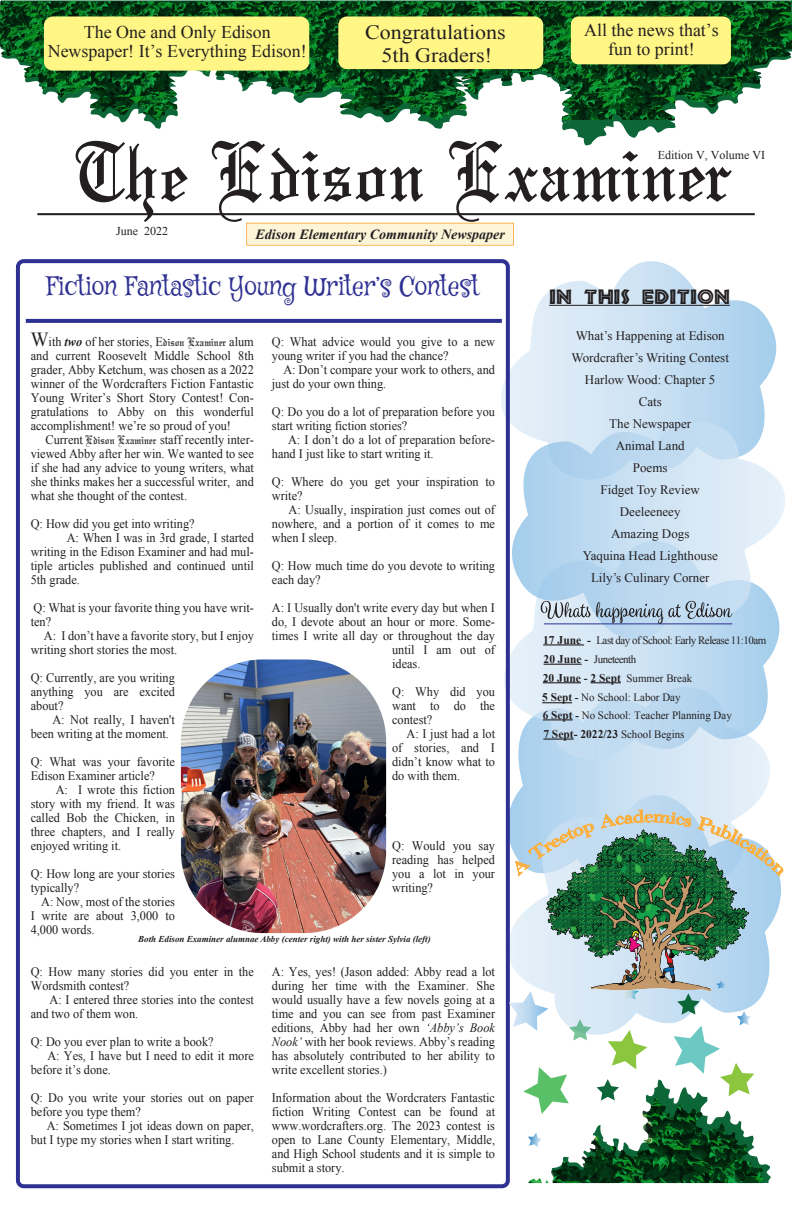
<style>
.page{position:relative;width:792px;height:1224px;background:#fff}
.page>*{position:absolute;margin:0;border:0;box-sizing:border-box;transform-origin:0 0}
.t1{font:90px "Olde English";color:#231f20}
.t2{font:26px "Mystery Quest";color:#2e3092}
.t3{font:20.4px/22.2px "Times New Roman";color:#231f20;text-align:center;scale:1.08 1}
.t4{font:19px "African";color:#231f20}
.t5{font:17.9px/19px "Times New Roman";color:#231f20;text-align:center}
.t6{font:italic 700 14px "Times New Roman";color:#231f20}
.t7{font:13px/14px "Times New Roman";color:#231f20;scale:.95 1}
.t8{font:13px/22px "Times New Roman";color:#231f20;text-align:center}
.t9{font:12px "Times New Roman";color:#231f20}
.t10{font:700 11.8px "Times New Roman";color:#231f20}
.t11{font:11.2px/19.3px "Times New Roman";letter-spacing:-.045em;color:#231f20}
.t12{font:11.2px "Times New Roman";color:#231f20}
.t13{font:italic 700 9px "Times New Roman";color:#231f20}
.s1{font-size:20px}
.s2{font-weight:700;font-style:italic}
.s3{font-family:"Olde English"}
.s4{font-style:italic}
.s5{font-weight:700;font-size:11.8px}
.s6{font-weight:400;font-size:11.2px}
.s7{font-weight:700;font-size:11.7px}
.s8{font-weight:700}
</style>
<div class="page">
<svg style="left:516px;top:759px;width:254px;height:36px;background:#cde2f3"></svg>
<svg style="left:504px;top:640px;width:274px;height:119px;background:#cae0f2"></svg>
<svg style="left:1px;top:0;width:791px;height:137px"></svg>
<img style="left:0;top:1px;width:357px;height:118px">
<svg style="left:501px;top:261px;width:275px;height:164px"></svg>
<svg style="left:512px;top:421px;width:273px;height:219px;background:#cbe1f3"></svg>
<div style="left:248px;top:225px;width:264px;height:19px;background:#fcf5d7"></div>
<div style="left:246px;top:223px;width:268px;height:23px;border:1px solid #fbb03f"></div>
<hr style="left:38px;top:213px;width:717px;height:2px;background:#231f20">
<svg style="left:246px;top:71px;width:11px;height:8px"></svg>
<div style="left:44px;top:16px;width:265px;height:55px;background:#fff685;border-radius:9px"></div>
<div style="left:338px;top:16px;width:205px;height:53px;background:#fff685;border-radius:9px"></div>
<div style="left:571px;top:16px;width:160px;height:48px;background:#fff685;border-radius:8px"></div>
<svg style="left:510px;top:795px;width:271px;height:186px"></svg>
<svg style="left:541px;top:601px;width:191px;height:23px;background:#a4b7c9"></svg>
<hr style="left:543px;top:719px;width:30px;height:1px;background:#231f20">
<hr style="left:543px;top:644px;width:41px;height:2px;background:#231f20">
<hr style="left:544px;top:664px;width:38px;height:1px;background:#231f20">
<hr style="left:543px;top:682px;width:38px;height:1px;background:#231f20">
<hr style="left:591px;top:682px;width:30px;height:1px;background:#231f20">
<hr style="left:542px;top:702px;width:30px;height:1px;background:#231f20">
<hr style="left:549px;top:305px;width:181px;height:1px;background:#231f20">
<img style="left:546px;top:829px;width:202px;height:152px">
<svg style="left:515px;top:824px;width:79px;height:52px;background:#c0d1d3"></svg>
<svg style="left:601px;top:800px;width:90px;height:32px;background:#cbd2cd"></svg>
<svg style="left:697px;top:816px;width:86px;height:60px"></svg>
<div style="left:16px;top:259px;width:494px;height:929px;border:4px solid #2e3092;border-radius:6px"></div>
<svg style="left:509px;top:981px;width:262px;height:202px"></svg>
<hr style="left:543px;top:739px;width:31px;height:1px;background:#231f20">
<svg style="left:26px;top:319px;width:476px;height:4px;background:#333594"></svg>
<img style="left:181px;top:659px;width:205px;height:274px">
<h3 class="t5" style="left:48px;top:23px;width:261px">The One and Only Edison<br>Newspaper! It’s Everything Edison!</h3>
<h3 class="t3" style="left:365px;top:21px;width:132px">Congratulations<br>5th Graders!</h3>
<h3 class="t5" style="left:584px;top:21px;width:136px">All the news that’s fun to print!</h3>
<h1 class="t1" style="left:75px;top:141px;width:658px">The Edison Examiner</h1>
<p class="t6" style="left:256px;top:227px;width:251px">Edison Elementary Community Newspaper</p>
<p class="t9" style="left:658px;top:148px;width:109px">Edition V, Volume VI</p>
<p class="t9" style="left:116px;top:225px;width:53px">June 2022</p>
<h2 class="t2" style="left:46px;top:270px;width:434px">Fiction Fantastic Young Writer’s Contest</h2>
<p class="t7" style="left:31px;top:335px;width:236px;text-align:justify"><span class="s1">W</span>ith <span class="s2">two</span> of her stories, E<span class="s3">dison Examiner</span> alum and current Roosevelt Middle School 8th grader, Abby Ketchum, was chosen as a 2022 winner of the Wordcrafters Fiction Fantastic Young Writer’s Short Story Contest! Con&shy;gratulations to Abby on this wonderful accomplishment! we’re so proud of you!</p>
<p class="t7" style="left:31px;top:433px;width:236px;text-align:justify;text-indent:15px">Current <span class="s3">Edison Examiner</span> staff recently inter&shy;viewed Abby after her win. We wanted to see if she had any advice to young writers, what she thinks makes her a successful writer, and what she thought of the contest.</p>
<p class="t7" style="left:31px;top:517px;width:174px">Q: How did you get into writing?</p>
<p class="t7" style="left:67px;top:531px;width:199px">A: When I was in 3rd grade, I started</p>
<p class="t7" style="left:31px;top:545px;width:236px">writing in the Edison Examiner and had mul-</p>
<p class="t7" style="left:31px;top:559px;width:236px">tiple articles published and continued until</p>
<p class="t7" style="left:31px;top:573px;width:53px">5th grade.</p>
<p class="t7" style="left:31px;top:601px;width:236px">Q: What is your favorite thing you have writ&shy;ten?</p>
<p class="t7" style="left:31px;top:629px;width:236px;text-indent:13px">A: I don’t have a favorite story, but I enjoy writing short stories the most.</p>
<p class="t7" style="left:31px;top:671px;width:153px;text-align:justify">Q: Currently, are you writing anything you are excited about?</p>
<p class="t7" style="left:31px;top:713px;width:153px;text-indent:22px">A: Not really, I haven't been writing at the moment.</p>
<p class="t7" style="left:31px;top:755px;width:153px">Q: What was your favorite<br>Edison Examiner article?</p>
<p class="t7" style="left:31px;top:783px;width:153px;text-align:justify;text-indent:25px">A: I wrote this fiction story with my friend. It was called Bob the Chicken, in three chapters, and I really enjoyed writing it.</p>
<p class="t7" style="left:31px;top:867px;width:153px">Q: How long are your stories typically?</p>
<p class="t7" style="left:31px;top:895px;width:153px;text-align:justify;text-indent:11px">A: Now, most of the stories I write are about 3,000 to 4,000 words.</p>
<p class="t7" style="left:31px;top:965px;width:236px">Q: How many stories did you enter in the<br>Wordsmith contest?</p>
<p class="t7" style="left:31px;top:993px;width:236px;text-indent:19px">A: I entered three stories into the contest and two of them won.</p>
<p class="t7" style="left:31px;top:1035px;width:194px">Q: Do you ever plan to write a book?</p>
<p class="t7" style="left:47px;top:1049px;width:219px">A: Yes, I have but I need to edit it more</p>
<p class="t7" style="left:31px;top:1063px;width:86px">before it’s done.</p>
<p class="t7" style="left:31px;top:1091px;width:236px">Q: Do you write your stories out on paper before you type them?</p>
<p class="t7" style="left:31px;top:1119px;width:236px;text-indent:16px">A: Sometimes I jot ideas down on paper, but I type my stories when I start writing.</p>
<p class="t7" style="left:272px;top:335px;width:236px">Q: What advice would you give to a new young writer if you had the chance?</p>
<p class="t7" style="left:272px;top:363px;width:236px;text-indent:12px">A: Don’t compare your work to others, and just do your own thing.</p>
<p class="t7" style="left:272px;top:405px;width:236px">Q: Do you do a lot of preparation before you start writing fiction stories?</p>
<p class="t7" style="left:272px;top:433px;width:236px;text-indent:16px">A: I don’t do a lot of preparation before&shy;hand I just like to start writing it.</p>
<p class="t7" style="left:272px;top:475px;width:236px">Q: Where do you get your inspiration to write?</p>
<p class="t7" style="left:272px;top:503px;width:236px;text-align:justify;text-indent:17px">A: Usually, inspiration just comes out of nowhere, and a portion of it comes to me when I sleep.</p>
<p class="t7" style="left:272px;top:559px;width:236px">Q: How much time do you devote to writing each day?</p>
<p class="t7" style="left:272px;top:601px;width:236px">A: I Usually don't write every day but when I</p>
<p class="t7" style="left:272px;top:615px;width:236px">do, I devote about an hour or more. Some-</p>
<p class="t7" style="left:272px;top:629px;width:236px">times I write all day or throughout the day</p>
<p class="t7" style="left:392px;top:643px;width:110px">until I am out of</p>
<p class="t7" style="left:392px;top:657px;width:31px">ideas.</p>
<p class="t7" style="left:392px;top:685px;width:110px;text-align:justify">Q: Why did you want to do the contest?</p>
<p class="t7" style="left:392px;top:727px;width:110px;text-align:justify;text-indent:15px">A: I just had a lot of stories, and I didn’t know what to do with them.</p>
<p class="t7" style="left:392px;top:839px;width:110px;text-align:justify">Q: Would you say reading has helped you a lot in your writing?</p>
<p class="t13" style="left:138px;top:934px;width:294px">Both Edison Examiner alumnae Abby (center right) with her sister Sylvia (left)</p>
<p class="t7" style="left:272px;top:965px;width:236px;text-align:justify">A: Yes, yes! (Jason added: Abby read a lot during her time with the Examiner. She would usually have a few novels going at a time and you can see from past Examiner editions, Abby had her own <span class="s4">‘Abby’s Book Nook’</span> with her book reviews. Abby’s reading has absolutely contributed to her ability to write excellent stories.)</p>
<p class="t7" style="left:272px;top:1091px;width:236px;text-align:justify">Information about the Wordcraters Fantastic fiction Writing Contest can be found at www.wordcrafters.org. The 2023 contest is open to Lane County Elementary, Middle, and High School students and it is simple to submit a story.</p>
<h3 class="t4" style="left:549px;top:288px;width:182px">IN THIS EDITION</h3>
<p class="t8" style="left:571px;top:325px;width:159px">What’s Happening at Edison<br>Wordcrafter’s Writing Contest<br>Harlow Wood: Chapter 5<br>Cats<br>The Newspaper<br>Animal Land<br>Poems<br>Fidget Toy Review<br>Deeleeneey<br>Amazing Dogs<br>Yaquina Head Lighthouse<br>Lily’s Culinary Corner</p>
<p class="t11" style="left:543px;top:630px;width:225px"><span class="s5">17 June -</span> Last day of School: Early Release 11:10am<br><span class="s5">20 June -</span> Juneteenth</p>
<p class="t10" style="left:543px;top:671px;width:151px">20 June - 2 Sept <span class="s6">Summer Break</span></p>
<p class="t12" style="left:542px;top:692px;width:140px"><span class="s7">5 Sept</span> <span class="s8">-</span> No School: Labor Day</p>
<p class="t12" style="left:543px;top:709px;width:191px"><span class="s7">6 Sept</span> <span class="s8">-</span> No School: Teacher Planning Day</p>
<p class="t10" style="left:543px;top:727px;width:143px">7 Sept- 2022/23 <span class="s6">School Begins</span></p>
</div>
